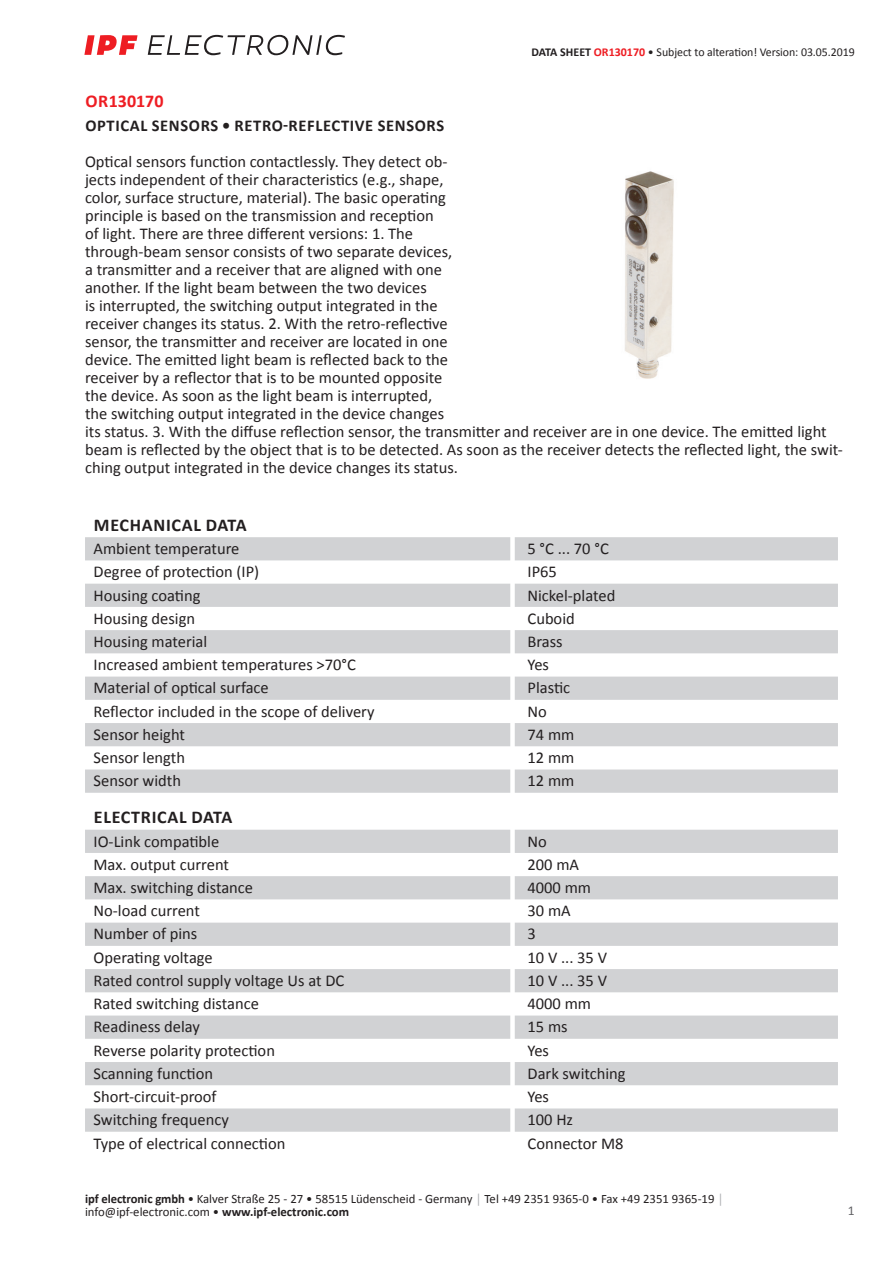
<style>
.page{position:relative;width:893px;height:1263px;background:#fff}
.page>*{position:absolute;margin:0;border:0;box-sizing:border-box;transform-origin:0 0}
.t1{font:700 18px "Calibri";letter-spacing:.04em;color:#231f20}
.t2{font:700 18px "Calibri";color:#ee1d23}
.t3{font:16.5px/18px "Calibri";color:#231f20}
.t4{font:700 16.5px "Calibri";letter-spacing:.04em;color:#231f20}
.t5{font:13.5px "Calibri";color:#636366}
.t6{font:12.75px/12.6px "Calibri";color:#231f20}
.t7{font:12px "Calibri";letter-spacing:-.005em;color:#231f20}
.s1{font-weight:700}
.s2{font-weight:700;color:#ee1d23}
.s3{color:#a8a9ad}
</style>
<div class="page">
<svg style="left:148px;top:35px;width:197px;height:20px"></svg>
<svg style="left:84px;top:35px;width:54px;height:20px"></svg>
<svg style="left:85px;top:537px;width:753px;height:256px;fill:#d1d2d4"></svg>
<svg style="left:85px;top:830px;width:753px;height:302px;fill:#d1d2d4"></svg>
<img style="left:625px;top:171px;width:49px;height:208px">
<p class="t7" style="left:532px;top:44px;width:325px"><span class="s1">DATA SHEET</span> <span class="s2">OR130170</span> • Subject to alteration! Version: 03.05.2019</p>
<p class="t2" style="left:85px;top:88px;width:80px">OR130170</p>
<p class="t4" style="left:85px;top:114px;width:360px">OPTICAL SENSORS • RETRO-REFLECTIVE SENSORS</p>
<p class="t3" style="left:85px;top:152px;width:759px">Optical sensors function contactlessly. They detect ob-<br>jects independent of their characteristics (e.g., shape,<br>color, surface structure, material). The basic operating<br>principle is based on the transmission and reception<br>of light. There are three different versions: 1. The<br>through-beam sensor consists of two separate devices,<br>a transmitter and a receiver that are aligned with one<br>another. If the light beam between the two devices<br>is interrupted, the switching output integrated in the<br>receiver changes its status. 2. With the retro-reflective<br>sensor, the transmitter and receiver are located in one<br>device. The emitted light beam is reflected back to the<br>receiver by a reflector that is to be mounted opposite<br>the device. As soon as the light beam is interrupted,<br>the switching output integrated in the device changes<br>its status. 3. With the diffuse reflection sensor, the transmitter and receiver are in one device. The emitted light beam is reflected by the object that is to be detected. As soon as the receiver detects the reflected light, the swit&shy;ching output integrated in the device changes its status.</p>
<p class="t1" style="left:94px;top:512px;width:154px">MECHANICAL DATA</p>
<p class="t3" style="left:94px;top:539px;width:147px">Ambient temperature</p>
<p class="t3" style="left:527px;top:539px;width:83px">5 °C ... 70 °C</p>
<p class="t3" style="left:94px;top:562px;width:167px">Degree of protection (IP)</p>
<p class="t3" style="left:527px;top:562px;width:31px">IP65</p>
<p class="t3" style="left:94px;top:586px;width:108px">Housing coating</p>
<p class="t3" style="left:527px;top:586px;width:89px">Nickel-plated</p>
<p class="t3" style="left:94px;top:609px;width:103px">Housing design</p>
<p class="t3" style="left:527px;top:609px;width:49px">Cuboid</p>
<p class="t3" style="left:94px;top:632px;width:115px">Housing material</p>
<p class="t3" style="left:527px;top:632px;width:37px">Brass</p>
<p class="t3" style="left:94px;top:655px;width:264px">Increased ambient temperatures &gt;70°C</p>
<p class="t3" style="left:527px;top:655px;width:23px">Yes</p>
<p class="t3" style="left:94px;top:678px;width:177px">Material of optical surface</p>
<p class="t3" style="left:527px;top:678px;width:44px">Plastic</p>
<p class="t3" style="left:94px;top:702px;width:283px">Reflector included in the scope of delivery</p>
<p class="t3" style="left:527px;top:702px;width:21px">No</p>
<p class="t3" style="left:94px;top:725px;width:93px">Sensor height</p>
<p class="t3" style="left:527px;top:725px;width:48px">74 mm</p>
<p class="t3" style="left:94px;top:748px;width:93px">Sensor length</p>
<p class="t3" style="left:527px;top:748px;width:48px">12 mm</p>
<p class="t3" style="left:94px;top:771px;width:89px">Sensor width</p>
<p class="t3" style="left:527px;top:771px;width:48px">12 mm</p>
<p class="t1" style="left:94px;top:805px;width:140px">ELECTRICAL DATA</p>
<p class="t3" style="left:94px;top:832px;width:127px">IO-Link compatible</p>
<p class="t3" style="left:527px;top:832px;width:21px">No</p>
<p class="t3" style="left:94px;top:855px;width:137px">Max. output current</p>
<p class="t3" style="left:527px;top:855px;width:53px">200 mA</p>
<p class="t3" style="left:94px;top:878px;width:161px">Max. switching distance</p>
<p class="t3" style="left:527px;top:878px;width:65px">4000 mm</p>
<p class="t3" style="left:94px;top:901px;width:108px">No-load current</p>
<p class="t3" style="left:527px;top:901px;width:45px">30 mA</p>
<p class="t3" style="left:94px;top:924px;width:105px">Number of pins</p>
<p class="t3" style="left:527px;top:924px;width:10px">3</p>
<p class="t3" style="left:94px;top:948px;width:121px">Operating voltage</p>
<p class="t3" style="left:527px;top:948px;width:81px">10 V ... 35 V</p>
<p class="t3" style="left:94px;top:971px;width:252px">Rated control supply voltage Us at DC</p>
<p class="t3" style="left:527px;top:971px;width:81px">10 V ... 35 V</p>
<p class="t3" style="left:94px;top:994px;width:167px">Rated switching distance</p>
<p class="t3" style="left:527px;top:994px;width:65px">4000 mm</p>
<p class="t3" style="left:94px;top:1017px;width:108px">Readiness delay</p>
<p class="t3" style="left:527px;top:1017px;width:42px">15 ms</p>
<p class="t3" style="left:94px;top:1041px;width:183px">Reverse polarity protection</p>
<p class="t3" style="left:527px;top:1041px;width:23px">Yes</p>
<p class="t3" style="left:94px;top:1064px;width:121px">Scanning function</p>
<p class="t3" style="left:527px;top:1064px;width:100px">Dark switching</p>
<p class="t3" style="left:94px;top:1087px;width:125px">Short-circuit-proof</p>
<p class="t3" style="left:527px;top:1087px;width:23px">Yes</p>
<p class="t3" style="left:94px;top:1110px;width:137px">Switching frequency</p>
<p class="t3" style="left:527px;top:1110px;width:47px">100 Hz</p>
<p class="t3" style="left:94px;top:1134px;width:193px">Type of electrical connection</p>
<p class="t3" style="left:527px;top:1134px;width:98px">Connector M8</p>
<p class="t6" style="left:85px;top:1192px;width:640px"><span class="s1">ipf electronic gmbh</span> • Kalver Straße 25 - 27 • 58515 Lüdenscheid - Germany <span class="s3">│</span> Tel +49 2351 9365-0 • Fax +49 2351 9365-19 <span class="s3">│ </span>info@ipf-electronic.com • <span class="s1">www.ipf-electronic.com</span></p>
<p class="t5" style="left:848px;top:1201px;width:8px">1</p>
</div>
